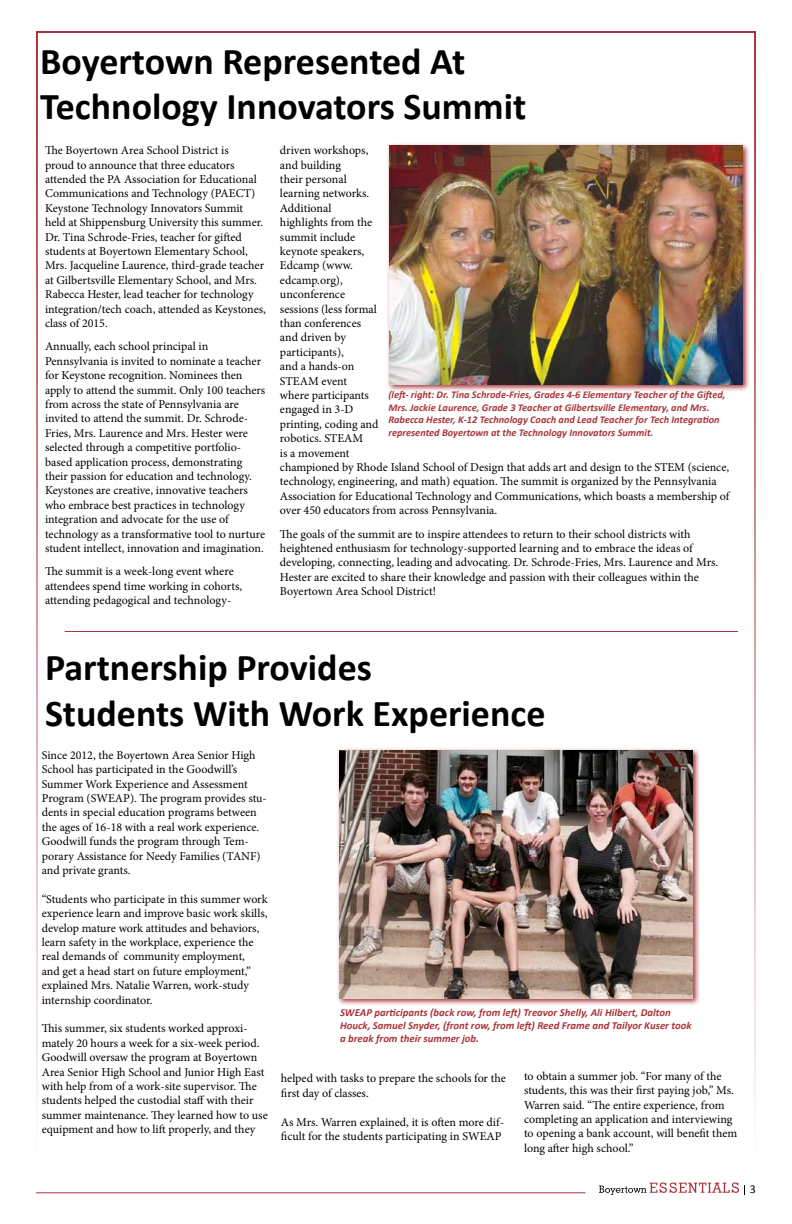
<style>
.page{position:relative;width:792px;height:1224px;background:#fff}
.page>*{position:absolute;margin:0;border:0;box-sizing:border-box;transform-origin:0 0}
.t1{font:700 38px/45.6px "Calibri";color:#000}
.t2{font:12px/14.4px "Minion Pro";color:#000}
.t3{font:12px "Calibri";color:#000}
.t4{font:italic 700 10.7px/12.9px "Calibri";color:#a93439}
.t5{font:italic 700 10.3px/12.4px "Calibri";color:#a93439}
</style>
<div class="page">
<svg style="left:599px;top:1182px;width:146px;height:13px"></svg>
<hr style="left:36px;top:1192px;width:549px;height:1px;background:#a93439">
<svg style="left:387px;top:143px;width:363px;height:248px"></svg>
<img style="left:390px;top:146px;width:353px;height:239px">
<hr style="left:65px;top:631px;width:673px;height:1px;background:#a93439">
<svg style="left:337px;top:748px;width:363px;height:257px"></svg>
<img style="left:340px;top:750px;width:353px;height:249px">
<h1 class="t1" style="left:40px;top:38px;width:487px">Boyertown Represented At<br>Technology Innovators Summit</h1>
<p class="t2" style="left:45px;top:143px;width:222px">The Boyertown Area School District is<br>proud to announce that three educators attended the PA Association for Educational Communications and Technology (PAECT)<br>Keystone Technology Innovators Summit held at Shippensburg University this summer.<br>Dr. Tina Schrode-Fries, teacher for gifted students at Boyertown Elementary School, Mrs. Jacqueline Laurence, third-grade teacher at Gilbertsville Elementary School, and Mrs.<br>Rabecca Hester, lead teacher for technology integration/tech coach, attended as Keystones, class of 2015.</p>
<p class="t2" style="left:45px;top:340px;width:222px">Annually, each school principal in Pennsylvania is invited to nominate a teacher for Keystone recognition. Nominees then apply to attend the summit. Only 100 teachers from across the state of Pennsylvania are invited to attend the summit. Dr. Schrode-Fries, Mrs. Laurence and Mrs. Hester were selected through a competitive portfolio&shy;based application process, demonstrating their passion for education and technology.<br>Keystones are creative, innovative teachers who embrace best practices in technology integration and advocate for the use of technology as a transformative tool to nurture student intellect, innovation and imagination.</p>
<p class="t2" style="left:45px;top:565px;width:199px">The summit is a week-long event where attendees spend time working in cohorts, attending pedagogical and technology-</p>
<p class="t2" style="left:280px;top:143px;width:451px">driven workshops,<br>and building<br>their personal<br>learning networks.<br>Additional<br>highlights from the<br>summit include<br>keynote speakers,<br>Edcamp (www.<br>edcamp.org),<br>unconference<br>sessions (less formal<br>than conferences<br>and driven by<br>participants),<br>and a hands-on<br>STEAM event<br>where participants<br>engaged in 3-D<br>printing, coding and<br>robotics. STEAM<br>is a movement<br>championed by Rhode Island School of Design that adds art and design to the STEM (science, technology, engineering, and math) equation. The summit is organized by the Pennsylvania<br>Association for Educational Technology and Communications, which boasts a membership of over 450 educators from across Pennsylvania.</p>
<p class="t2" style="left:280px;top:527px;width:440px">The goals of the summit are to inspire attendees to return to their school districts with heightened enthusiasm for technology-supported learning and to embrace the ideas of developing, connecting, leading and advocating. Dr. Schrode-Fries, Mrs. Laurence and Mrs.<br>Hester are excited to share their knowledge and passion with their colleagues within the Boyertown Area School District!</p>
<p class="t5" style="left:388px;top:389px;width:339px">(left- right: Dr. Tina Schrode-Fries, Grades 4-6 Elementary Teacher of the Gifted, Mrs. Jackie Laurence, Grade 3 Teacher at Gilbertsville Elementary, and Mrs.<br>Rabecca Hester, K-12 Technology Coach and Lead Teacher for Tech Integration represented Boyertown at the Technology Innovators Summit.</p>
<h1 class="t1" style="left:45px;top:645px;width:502px">Partnership Provides<br>Students With Work Experience</h1>
<p class="t2" style="left:42px;top:748px;width:227px">Since 2012, the Boyertown Area Senior High School has participated in the Goodwill’s Summer Work Experience and Assessment Program (SWEAP). The program provides stu&shy;dents in special education programs between the ages of 16-18 with a real work experience.<br>Goodwill funds the program through Tem&shy;porary Assistance for Needy Families (TANF) and private grants.</p>
<p class="t2" style="left:42px;top:892px;width:227px">“Students who participate in this summer work experience learn and improve basic work skills, develop mature work attitudes and behaviors, learn safety in the workplace, experience the real demands of community employment,<br>and get a head start on future employment,” explained Mrs. Natalie Warren, work-study internship coordinator.</p>
<p class="t2" style="left:42px;top:1022px;width:228px">This summer, six students worked approxi&shy;mately 20 hours a week for a six-week period.<br>Goodwill oversaw the program at Boyertown Area Senior High School and Junior High East with help from of a work-site supervisor. The students helped the custodial staff with their summer maintenance. They learned how to use equipment and how to lift properly, and they</p>
<p class="t4" style="left:340px;top:1006px;width:353px">SWEAP participants (back row, from left) Treavor Shelly, Ali Hilbert, Dalton<br>Houck, Samuel Snyder, (front row, from left) Reed Frame and Tailyor Kuser took a break from their summer job.</p>
<p class="t2" style="left:524px;top:1069px;width:215px">to obtain a summer job. “For many of the students, this was their first paying job,” Ms.<br>Warren said. “The entire experience, from completing an application and interviewing to opening a bank account, will benefit them long after high school.”</p>
<p class="t2" style="left:281px;top:1071px;width:227px">helped with tasks to prepare the schools for the first day of classes.</p>
<p class="t2" style="left:281px;top:1115px;width:225px">As Mrs. Warren explained, it is often more dif&shy;ficult for the students participating in SWEAP</p>
<p class="t3" style="left:750px;top:1181px;width:8px">3</p>
</div>
